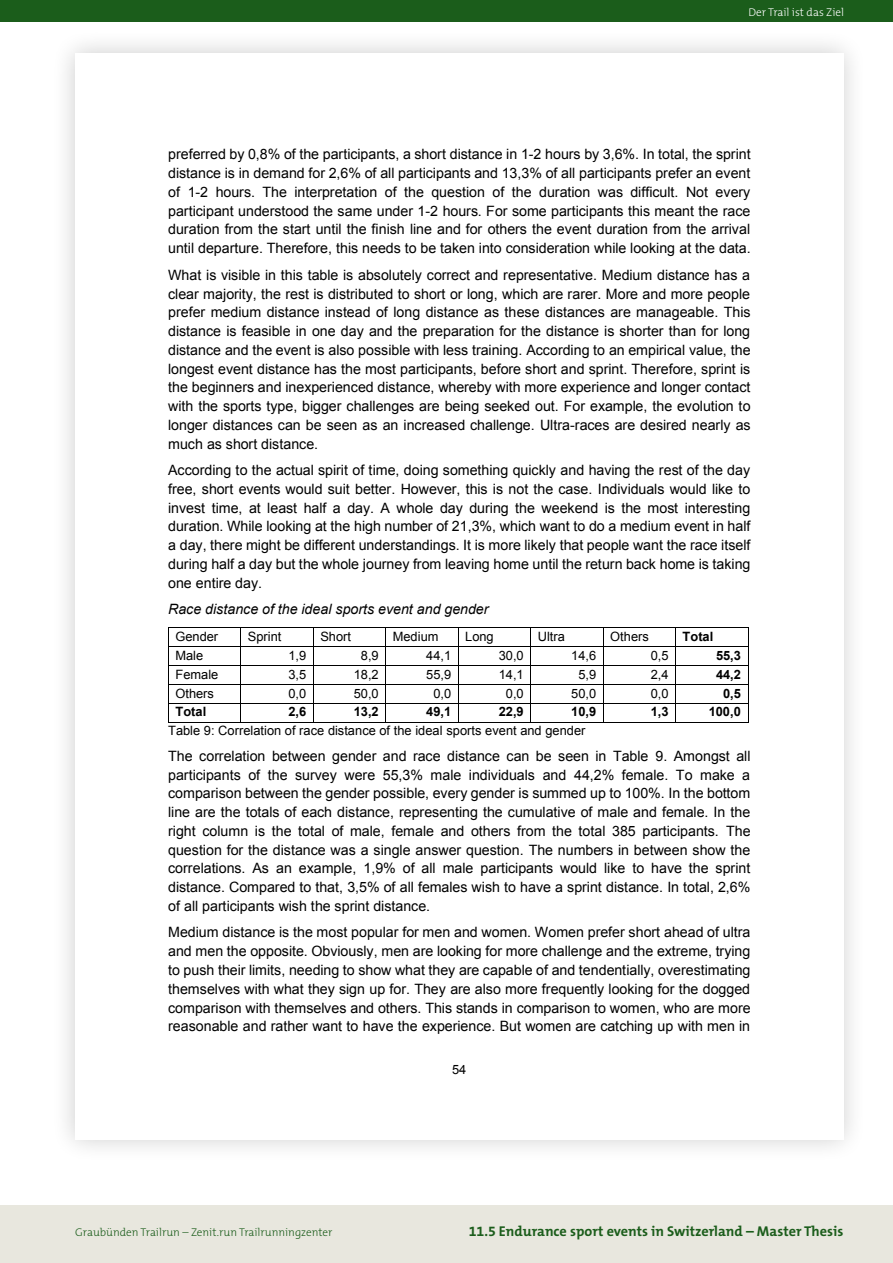
<style>
.page{position:relative;width:893px;height:1263px;background:#fff}
.page>*{position:absolute;margin:0;border:0;box-sizing:border-box;transform-origin:0 0}
.t1{font:14.25px/18.8px "Arial";color:#000;text-align:justify}
.t2{font:700 14.25px "The Mix B7";color:#1b5d1b}
.t3{font:italic 14.25px "Arial";color:#000}
.t4{font:12.9px "Arial";color:#000}
.t5{font:700 12.9px "Arial";color:#000}
.t6{font:300 11.25px "The Mix B3";color:#1b5d1b}
.t7{font:300 11.25px "The Mix B3";color:#fff}
</style>
<div class="page">
<div style="left:0;top:1205px;width:893px;height:58px;background:#e8e7de"></div>
<div style="left:0;top:0;width:893px;height:21px;background:#1b5d1b"></div>
<div style="left:51px;top:29px;width:816px;height:1134px;background:#000;opacity:.2"></div>
<div style="left:75px;top:53px;width:768px;height:1086px;background:#fff"></div>
<hr style="left:169px;top:627px;width:72px;height:1px;background:#000">
<hr style="left:241px;top:627px;width:72px;height:1px;background:#000">
<hr style="left:314px;top:627px;width:72px;height:1px;background:#000">
<hr style="left:386px;top:627px;width:72px;height:1px;background:#000">
<hr style="left:459px;top:627px;width:71px;height:1px;background:#000">
<hr style="left:531px;top:627px;width:72px;height:1px;background:#000">
<hr style="left:604px;top:627px;width:71px;height:1px;background:#000">
<hr style="left:676px;top:627px;width:72px;height:1px;background:#000">
<hr style="left:169px;top:646px;width:72px;height:1px;background:#000">
<hr style="left:241px;top:646px;width:72px;height:1px;background:#000">
<hr style="left:314px;top:646px;width:72px;height:1px;background:#000">
<hr style="left:386px;top:646px;width:72px;height:1px;background:#000">
<hr style="left:459px;top:646px;width:71px;height:1px;background:#000">
<hr style="left:531px;top:646px;width:72px;height:1px;background:#000">
<hr style="left:604px;top:646px;width:71px;height:1px;background:#000">
<hr style="left:676px;top:646px;width:72px;height:1px;background:#000">
<hr style="left:169px;top:665px;width:72px;height:1px;background:#000">
<hr style="left:241px;top:665px;width:72px;height:1px;background:#000">
<hr style="left:314px;top:665px;width:72px;height:1px;background:#000">
<hr style="left:386px;top:665px;width:72px;height:1px;background:#000">
<hr style="left:459px;top:665px;width:71px;height:1px;background:#000">
<hr style="left:531px;top:665px;width:72px;height:1px;background:#000">
<hr style="left:604px;top:665px;width:71px;height:1px;background:#000">
<hr style="left:676px;top:665px;width:72px;height:1px;background:#000">
<hr style="left:169px;top:684px;width:72px;height:1px;background:#000">
<hr style="left:241px;top:684px;width:72px;height:1px;background:#000">
<hr style="left:314px;top:684px;width:72px;height:1px;background:#000">
<hr style="left:386px;top:684px;width:72px;height:1px;background:#000">
<hr style="left:459px;top:684px;width:71px;height:1px;background:#000">
<hr style="left:531px;top:684px;width:72px;height:1px;background:#000">
<hr style="left:604px;top:684px;width:71px;height:1px;background:#000">
<hr style="left:676px;top:684px;width:72px;height:1px;background:#000">
<hr style="left:169px;top:703px;width:72px;height:1px;background:#000">
<hr style="left:241px;top:703px;width:72px;height:1px;background:#000">
<hr style="left:314px;top:703px;width:72px;height:1px;background:#000">
<hr style="left:386px;top:703px;width:72px;height:1px;background:#000">
<hr style="left:459px;top:703px;width:71px;height:1px;background:#000">
<hr style="left:531px;top:703px;width:72px;height:1px;background:#000">
<hr style="left:604px;top:703px;width:71px;height:1px;background:#000">
<hr style="left:676px;top:703px;width:72px;height:1px;background:#000">
<svg style="left:168px;top:627px;width:1px;height:96px"></svg>
<hr style="left:169px;top:722px;width:72px;height:1px;background:#000">
<hr style="left:241px;top:722px;width:72px;height:1px;background:#000">
<svg style="left:313px;top:627px;width:1px;height:96px"></svg>
<hr style="left:314px;top:722px;width:72px;height:1px;background:#000">
<hr style="left:386px;top:722px;width:72px;height:1px;background:#000">
<svg style="left:458px;top:627px;width:1px;height:96px"></svg>
<hr style="left:459px;top:722px;width:71px;height:1px;background:#000">
<svg style="left:530px;top:627px;width:1px;height:96px"></svg>
<hr style="left:531px;top:722px;width:72px;height:1px;background:#000">
<svg style="left:603px;top:627px;width:1px;height:96px"></svg>
<hr style="left:604px;top:722px;width:71px;height:1px;background:#000">
<svg style="left:675px;top:627px;width:1px;height:96px"></svg>
<hr style="left:676px;top:722px;width:72px;height:1px;background:#000">
<svg style="left:748px;top:627px;width:1px;height:96px"></svg>
<p class="t7" style="left:748px;top:6px;width:97px">Der Trail ist das Ziel</p>
<p class="t1" style="left:168px;top:145px;width:584px">preferred by 0,8% of the participants, a short distance in 1-2 hours by 3,6%. In total, the sprint distance is in demand for 2,6% of all participants and 13,3% of all participants prefer an event of 1-2 hours. The interpretation of the question of the duration was difficult. Not every participant understood the same under 1-2 hours. For some participants this meant the race duration from the start until the finish line and for others the event duration from the arrival until departure. Therefore, this needs to be taken into consideration while looking at the data.</p>
<p class="t1" style="left:168px;top:265px;width:584px">What is visible in this table is absolutely correct and representative. Medium distance has a clear majority, the rest is distributed to short or long, which are rarer. More and more people prefer medium distance instead of long distance as these distances are manageable. This distance is feasible in one day and the preparation for the distance is shorter than for long distance and the event is also possible with less training. According to an empirical value, the longest event distance has the most participants, before short and sprint. Therefore, sprint is the beginners and inexperienced distance, whereby with more experience and longer contact with the sports type, bigger challenges are being seeked out. For example, the evolution to longer distances can be seen as an increased challenge. Ultra-races are desired nearly as much as short distance.</p>
<p class="t1" style="left:168px;top:461px;width:584px">According to the actual spirit of time, doing something quickly and having the rest of the day free, short events would suit better. However, this is not the case. Individuals would like to invest time, at least half a day. A whole day during the weekend is the most interesting duration. While looking at the high number of 21,3%, which want to do a medium event in half a day, there might be different understandings. It is more likely that people want the race itself during half a day but the whole journey from leaving home until the return back home is taking one entire day.</p>
<p class="t3" style="left:168px;top:600px;width:322px">Race distance of the ideal sports event and gender</p>
<p class="t4" style="left:175px;top:628px;width:44px">Gender</p>
<p class="t4" style="left:248px;top:628px;width:35px">Sprint</p>
<p class="t4" style="left:320px;top:628px;width:32px">Short</p>
<p class="t4" style="left:393px;top:628px;width:47px">Medium</p>
<p class="t4" style="left:465px;top:628px;width:30px">Long</p>
<p class="t4" style="left:538px;top:628px;width:29px">Ultra</p>
<p class="t4" style="left:610px;top:628px;width:40px">Others</p>
<p class="t5" style="left:683px;top:628px;width:32px">Total</p>
<p class="t4" style="left:175px;top:647px;width:29px">Male</p>
<p class="t4" style="left:288px;top:647px;width:19px">1,9</p>
<p class="t4" style="left:361px;top:647px;width:19px">8,9</p>
<p class="t4" style="left:426px;top:647px;width:26px">44,1</p>
<p class="t4" style="left:499px;top:647px;width:26px">30,0</p>
<p class="t4" style="left:571px;top:647px;width:26px">14,6</p>
<p class="t4" style="left:651px;top:647px;width:19px">0,5</p>
<p class="t5" style="left:716px;top:647px;width:26px">55,3</p>
<p class="t4" style="left:175px;top:666px;width:44px">Female</p>
<p class="t4" style="left:288px;top:666px;width:19px">3,5</p>
<p class="t4" style="left:354px;top:666px;width:26px">18,2</p>
<p class="t4" style="left:426px;top:666px;width:26px">55,9</p>
<p class="t4" style="left:499px;top:666px;width:26px">14,1</p>
<p class="t4" style="left:578px;top:666px;width:19px">5,9</p>
<p class="t4" style="left:651px;top:666px;width:19px">2,4</p>
<p class="t5" style="left:716px;top:665px;width:26px">44,2</p>
<p class="t4" style="left:175px;top:685px;width:40px">Others</p>
<p class="t4" style="left:288px;top:685px;width:19px">0,0</p>
<p class="t4" style="left:354px;top:685px;width:26px">50,0</p>
<p class="t4" style="left:433px;top:685px;width:19px">0,0</p>
<p class="t4" style="left:506px;top:685px;width:19px">0,0</p>
<p class="t4" style="left:571px;top:685px;width:26px">50,0</p>
<p class="t4" style="left:651px;top:685px;width:19px">0,0</p>
<p class="t5" style="left:723px;top:684px;width:19px">0,5</p>
<p class="t5" style="left:175px;top:703px;width:32px">Total</p>
<p class="t5" style="left:288px;top:703px;width:19px">2,6</p>
<p class="t5" style="left:354px;top:703px;width:26px">13,2</p>
<p class="t5" style="left:426px;top:703px;width:26px">49,1</p>
<p class="t5" style="left:499px;top:703px;width:26px">22,9</p>
<p class="t5" style="left:571px;top:703px;width:26px">10,9</p>
<p class="t5" style="left:651px;top:703px;width:19px">1,3</p>
<p class="t5" style="left:709px;top:703px;width:34px">100,0</p>
<p class="t4" style="left:168px;top:722px;width:419px">Table 9: Correlation of race distance of the ideal sports event and gender</p>
<p class="t1" style="left:168px;top:746px;width:584px">The correlation between gender and race distance can be seen in Table 9. Amongst all participants of the survey were 55,3% male individuals and 44,2% female. To make a comparison between the gender possible, every gender is summed up to 100%. In the bottom line are the totals of each distance, representing the cumulative of male and female. In the right column is the total of male, female and others from the total 385 participants. The question for the distance was a single answer question. The numbers in between show the correlations. As an example, 1,9% of all male participants would like to have the sprint distance. Compared to that, 3,5% of all females wish to have a sprint distance. In total, 2,6% of all participants wish the sprint distance.</p>
<p class="t1" style="left:168px;top:923px;width:584px">Medium distance is the most popular for men and women. Women prefer short ahead of ultra and men the opposite. Obviously, men are looking for more challenge and the extreme, trying to push their limits, needing to show what they are capable of and tendentially, overestimating themselves with what they sign up for. They are also more frequently looking for the dogged comparison with themselves and others. This stands in comparison to women, who are more reasonable and rather want to have the experience. But women are catching up with men in</p>
<p class="t4" style="left:452px;top:1061px;width:16px">54</p>
<p class="t6" style="left:75px;top:1226px;width:259px">Graubünden Trailrun – Zenit.run Trailrunningzenter</p>
<p class="t2" style="left:469px;top:1223px;width:376px">11.5 Endurance sport events in Switzerland – Master Thesis</p>
</div>
